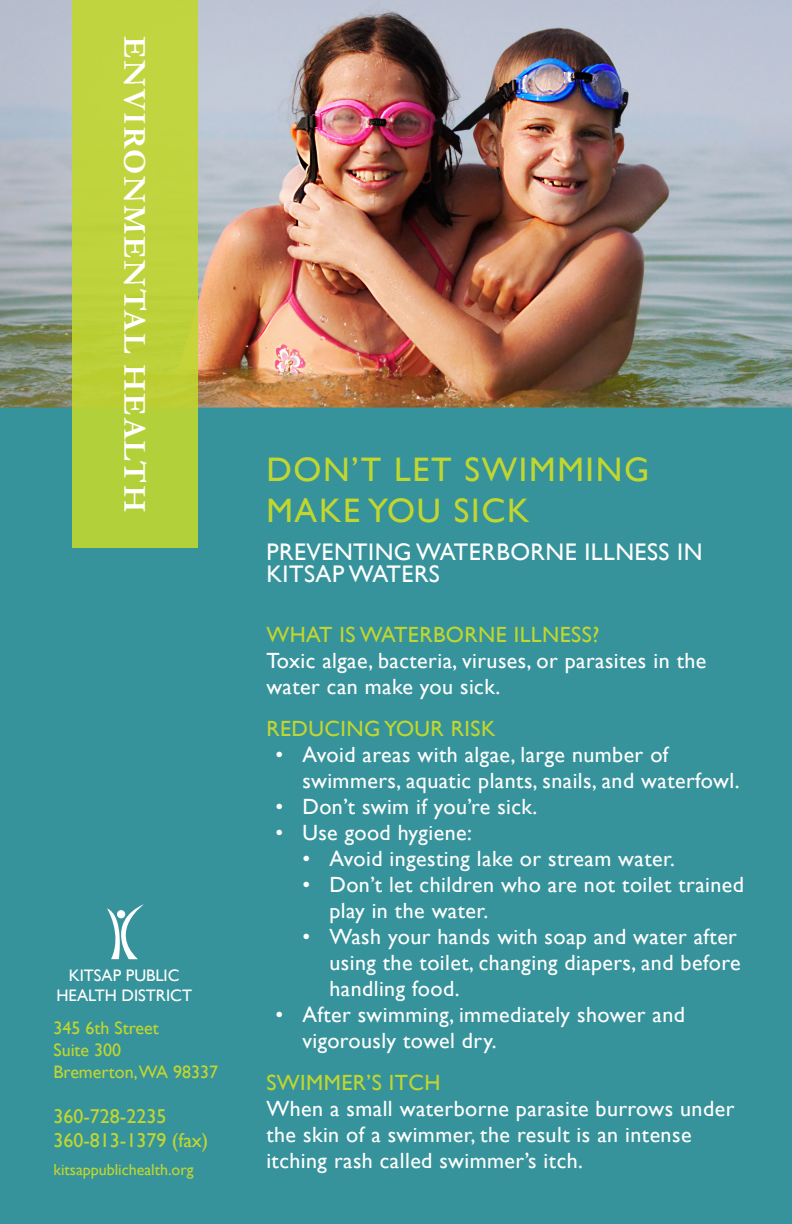
<style>
.page{position:relative;width:792px;height:1224px;background:#fff}
.page>*{position:absolute;margin:0;border:0;box-sizing:border-box;transform-origin:0 0}
.Header_-_Sans{font:34px/40.8px "Gill Sans";letter-spacing:.05em;color:#c1d72f}
.Header_-_Serif{font:700 32px "Garamond";letter-spacing:.05em;color:#fff}
.Subhead_-_Sans{font:24px/22px "Gill Sans";letter-spacing:.02em;color:#fff}
.web_address_green{font:22px/26px "Gill Sans";letter-spacing:.02em;color:#fff}
.web_address_green-2{font:22px "Gill Sans";letter-spacing:.02em;color:#c1d72f}
.Title_Block_-_Green{font:20px "Gill Sans";color:#c1d72f}
.Title_Block_-_Green-2{font:18px "Gill Sans";color:#c1d72f}
.t1{font:16.6px/20px "Gill Sans";color:#fff;text-align:center}
.Bullets-Sans{font:16px "Gill Sans";color:#c1d72f}
</style>
<div class="page">
<img style="left:0;top:0;width:792px;height:408px">
<div style="left:0;top:408px;width:792px;height:816px;background:#37939b"></div>
<svg style="left:104px;top:904px;width:40px;height:55px"></svg>
<div style="left:117px;top:910px;width:8px;height:8px;background:#fff;border-radius:50%"></div>
<div style="left:72px;top:0;width:126px;height:547px;background:#bed33c"></div>
<p class="Header_-_Serif" style="left:156px;top:36px;width:478px;rotate:90deg">ENVIRONMENTAL HEALTH</p>
<p class="t1" style="left:56px;top:965px;width:137px">KITSAP PUBLIC<br>HEALTH DISTRICT</p>
<p class="Title_Block_-_Green-2" style="left:53px;top:1018px;width:107px">345 6th Street</p>
<p class="Title_Block_-_Green-2" style="left:53px;top:1040px;width:69px">Suite 300</p>
<p class="Title_Block_-_Green-2" style="left:53px;top:1061px;width:166px">Bremerton,WA 98337</p>
<p class="Title_Block_-_Green" style="left:53px;top:1105px;width:114px">360-728-2235</p>
<p class="Title_Block_-_Green" style="left:53px;top:1129px;width:156px">360-813-1379 (fax)</p>
<p class="Bullets-Sans" style="left:53px;top:1161px;width:142px">kitsappublichealth.org</p>
<p class="Header_-_Sans" style="left:266px;top:450px;width:384px">DON’T LET SWIMMING<br>MAKE YOU SICK</p>
<p class="Subhead_-_Sans" style="left:266px;top:541px;width:438px">PREVENTING WATERBORNE ILLNESS IN<br>KITSAP WATERS</p>
<p class="web_address_green-2" style="left:266px;top:622px;width:335px">WHAT IS WATERBORNE ILLNESS?</p>
<p class="web_address_green" style="left:266px;top:648px;width:442px">Toxic algae, bacteria, viruses, or parasites in the water can make you sick.</p>
<p class="web_address_green-2" style="left:266px;top:716px;width:231px">REDUCING YOUR RISK</p>
<p class="web_address_green" style="left:302px;top:742px;width:439px;text-indent:-27px">• Avoid areas with algae, large number of swimmers, aquatic plants, snails, and waterfowl.</p>
<p class="web_address_green" style="left:275px;top:794px;width:264px">• Don’t swim if you’re sick.</p>
<p class="web_address_green" style="left:275px;top:820px;width:198px">• Use good hygiene:</p>
<p class="web_address_green" style="left:302px;top:846px;width:374px">• Avoid ingesting lake or stream water.</p>
<p class="web_address_green" style="left:329px;top:872px;width:416px;text-indent:-27px">• Don’t let children who are not toilet trained play in the water.</p>
<p class="web_address_green" style="left:329px;top:924px;width:413px;text-indent:-27px">• Wash your hands with soap and water after using the toilet, changing diapers, and before handling food.</p>
<p class="web_address_green" style="left:302px;top:1002px;width:384px;text-indent:-27px">• After swimming, immediately shower and vigorously towel dry.</p>
<p class="web_address_green-2" style="left:266px;top:1070px;width:176px">SWIMMER’S ITCH</p>
<p class="web_address_green" style="left:266px;top:1096px;width:469px">When a small waterborne parasite burrows under the skin of a swimmer, the result is an intense itching rash called swimmer’s itch.</p>
</div>
